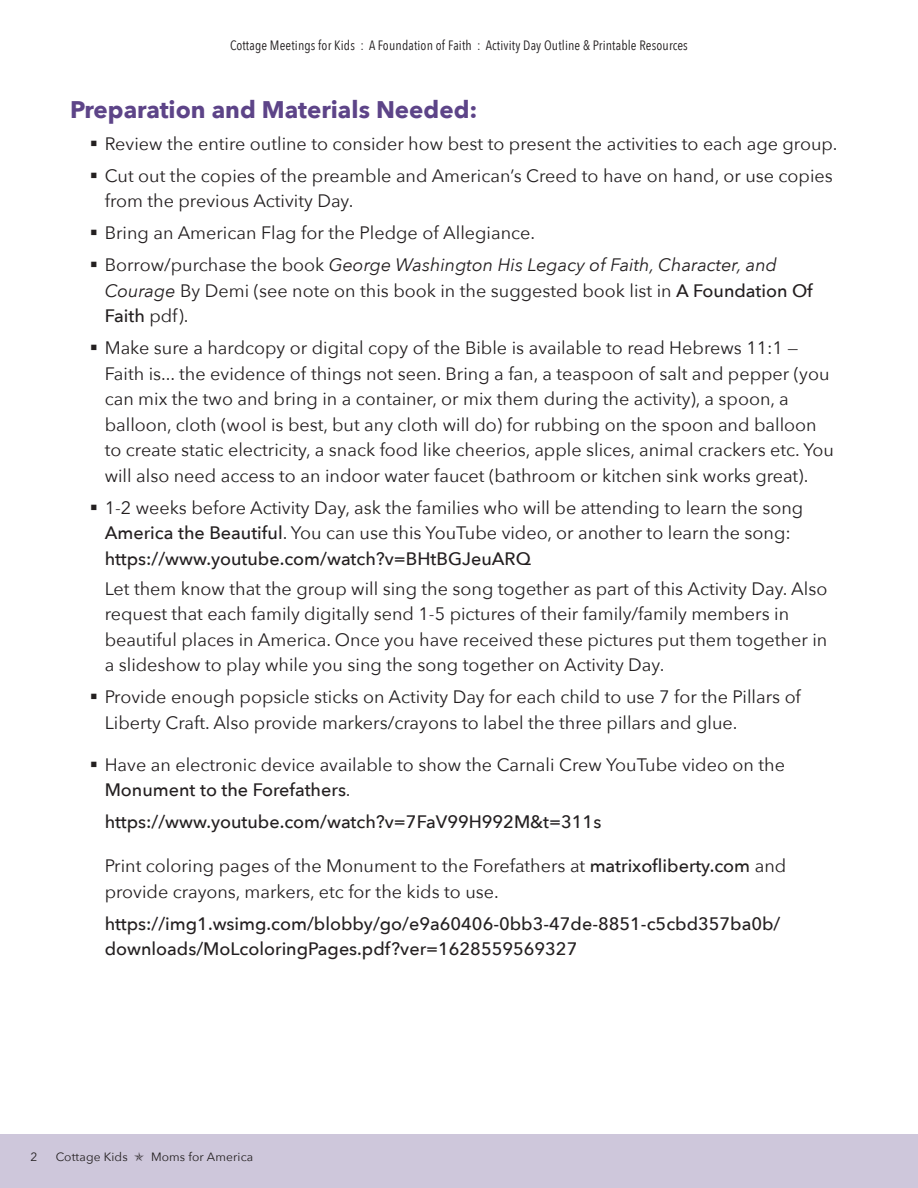
<style>
.page{position:relative;width:918px;height:1188px;background:#fff}
.page>*{position:absolute;margin:0;border:0;box-sizing:border-box;transform-origin:0 0}
.t1{font:700 24px "Avenir Next";color:#5d4488}
.t2{font:18px/25.5px "Avenir Next";color:#231f20}
.t3{font:500 18px/25.5px "Avenir Next";color:#231f20}
.t4{font:13.5px "Avenir Next Condensed";letter-spacing:.01em;color:#231f20}
.t5{font:12px "Avenir Next";letter-spacing:.01em;color:#231f20}
.s1{font-style:italic}
.s2{font-weight:500}
.s3{font-family:"Arial Unicode MS"}
</style>
<div class="page">
<div style="left:0;top:1134px;width:918px;height:54px;background:#cec7db"></div>
<hr style="left:917px;top:1134px;width:1px;height:54px;background:#5d4488">
<p class="t4" style="left:230px;top:33px;width:459px">Cottage Meetings for Kids : A Foundation of Faith : Activity Day Outline &amp; Printable Resources</p>
<h1 class="t1" style="left:70px;top:89px;width:409px">Preparation and Materials Needed:</h1>
<p class="t2" style="left:90px;top:130px;width:749px">▪ Review the entire outline to consider how best to present the activities to each age group.</p>
<p class="t2" style="left:105px;top:162px;width:730px;text-indent:-15px">▪ Cut out the copies of the preamble and American’s Creed to have on hand, or use copies from the previous Activity Day.</p>
<p class="t2" style="left:90px;top:220px;width:447px">▪ Bring an American Flag for the Pledge of Allegiance.</p>
<p class="t2" style="left:105px;top:252px;width:710px;text-indent:-15px">▪ Borrow/purchase the book <span class="s1">George Washington His Legacy of Faith, Character, and<br>Courage</span> By Demi (see note on this book in the suggested book list in <span class="s2">A Foundation Of<br>Faith</span> pdf).</p>
<p class="t2" style="left:105px;top:335px;width:731px;text-indent:-15px">▪ Make sure a hardcopy or digital copy of the Bible is available to read Hebrews 11:1 — Faith is... the evidence of things not seen. Bring a fan, a teaspoon of salt and pepper (you can mix the two and bring in a container, or mix them during the activity), a spoon, a balloon, cloth (wool is best, but any cloth will do) for rubbing on the spoon and balloon to create static electricity, a snack food like cheerios, apple slices, animal crackers etc. You will also need access to an indoor water faucet (bathroom or kitchen sink works great).</p>
<p class="t2" style="left:105px;top:494px;width:700px;text-indent:-15px">▪ 1-2 weeks before Activity Day, ask the families who will be attending to learn the song<br><span class="s2">America the Beautiful</span>. You can use this YouTube video, or another to learn the song: <span class="s2">https://www.youtube.com/watch?v=BHtBGJeuARQ</span></p>
<p class="t2" style="left:105px;top:575px;width:724px">Let them know that the group will sing the song together as part of this Activity Day. Also request that each family digitally send 1-5 pictures of their family/family members in beautiful places in America. Once you have received these pictures put them together in a slideshow to play while you sing the song together on Activity Day.</p>
<p class="t2" style="left:105px;top:684px;width:698px;text-indent:-15px">▪ Provide enough popsicle sticks on Activity Day for each child to use 7 for the Pillars of<br>Liberty Craft. Also provide markers/crayons to label the three pillars and glue.</p>
<p class="t2" style="left:105px;top:751px;width:682px;text-indent:-15px">▪ Have an electronic device available to show the Carnali Crew YouTube video on the<br><span class="s2">Monument to the Forefathers</span>.</p>
<p class="t3" style="left:105px;top:809px;width:498px">https://www.youtube.com/watch?v=7FaV99H992M&amp;t=311s</p>
<p class="t2" style="left:105px;top:853px;width:683px">Print coloring pages of the Monument to the Forefathers at <span class="s2">matrixofliberty.com</span> and provide crayons, markers, etc for the kids to use.</p>
<p class="t3" style="left:105px;top:910px;width:677px">https://img1.wsimg.com/blobby/go/e9a60406-0bb3-47de-8851-c5cbd357ba0b/ downloads/MoLcoloringPages.pdf?ver=1628559569327</p>
<p class="t5" style="left:31px;top:1146px;width:8px">2</p>
<p class="t5" style="left:56px;top:1146px;width:199px">Cottage Kids <span class="s3">✯</span> Moms for America</p>
</div>
